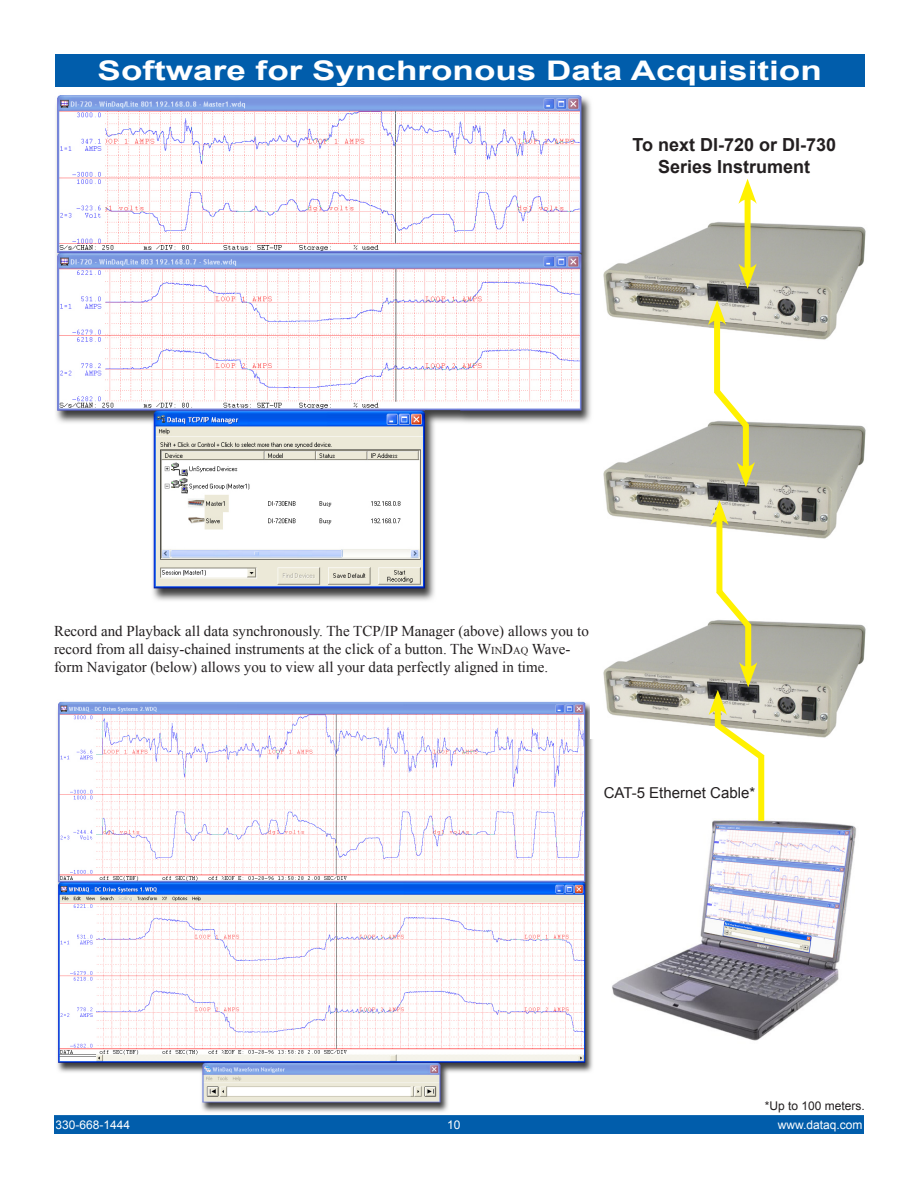
<style>
.page{position:relative;width:918px;height:1188px;background:#fff}
.page>*{position:absolute;margin:0;border:0;box-sizing:border-box;transform-origin:0 0}
.t1{font:700 27px "Arial";color:#fff;scale:1.3 1}
.t2{font:700 18px/21.6px "Arial";color:#231f20;text-align:center}
.t3{font:15px/18px "Times New Roman";color:#231f20}
.t4{font:15px "Arial";color:#231f20}
.t5{font:12px "Arial";color:#fff}
.t6{font:12px "Arial";color:#231f20}
.s1{font-style:inherit}
.s2{font-size:10.5px}
</style>
<div class="page">
<img style="left:57px;top:701px;width:536px;height:411px">
<div style="left:55px;top:1116px;width:808px;height:17px;background:#015dab"></div>
<div style="left:54px;top:1115px;width:810px;height:19px;border:2px solid #015dab"></div>
<img style="left:612px;top:818px;width:244px;height:223px">
<img style="left:590px;top:621px;width:276px;height:118px">
<img style="left:603px;top:422px;width:263px;height:118px">
<img style="left:603px;top:221px;width:263px;height:120px">
<div style="left:55px;top:54px;width:810px;height:32px;background:#015dab"></div>
<div style="left:758px;top:755px;width:6px;height:66px;background:#fff101"></div>
<div style="left:745px;top:625px;width:6px;height:48px;background:#fff101"></div>
<svg style="left:708px;top:662px;width:63px;height:104px"></svg>
<svg style="left:710px;top:582px;width:47px;height:53px"></svg>
<div style="left:716px;top:515px;width:6px;height:78px;background:#fff101"></div>
<svg style="left:710px;top:500px;width:19px;height:25px"></svg>
<div style="left:743px;top:424px;width:6px;height:48px;background:#fff101"></div>
<svg style="left:737px;top:462px;width:18px;height:25px"></svg>
<svg style="left:708px;top:382px;width:47px;height:53px"></svg>
<div style="left:714px;top:315px;width:6px;height:78px;background:#fff101"></div>
<svg style="left:708px;top:300px;width:18px;height:25px"></svg>
<div style="left:745px;top:193px;width:6px;height:81px;background:#fff101"></div>
<svg style="left:738px;top:264px;width:19px;height:25px"></svg>
<svg style="left:738px;top:179px;width:19px;height:25px"></svg>
<img style="left:56px;top:95px;width:535px;height:506px">
<h1 class="t1" style="left:98px;top:53px;width:559px">Software for Synchronous Data Acquisition</h1>
<p class="t2" style="left:632px;top:135px;width:205px">To next DI-720 or DI-730<br>Series Instrument</p>
<p class="t3" style="left:54px;top:622px;width:536px">Record and Playback all data synchronously. The TCP/IP Manager (above) allows you to record from all daisy-chained instruments at the click of a button. The <span class="s1">W</span><span class="s2">in</span><span class="s1">D</span><span class="s2">aq</span> Wave&shy;form Navigator (below) allows you to view all your data perfectly aligned in time.</p>
<p class="t4" style="left:604px;top:783px;width:153px">CAT-5 Ethernet Cable*</p>
<p class="t6" style="left:765px;top:1098px;width:102px">*Up to 100 meters.</p>
<p class="t5" style="left:56px;top:1117px;width:76px">330-668-1444</p>
<p class="t5" style="left:447px;top:1117px;width:15px">10</p>
<p class="t5" style="left:778px;top:1117px;width:86px">www.dataq.com</p>
</div>
